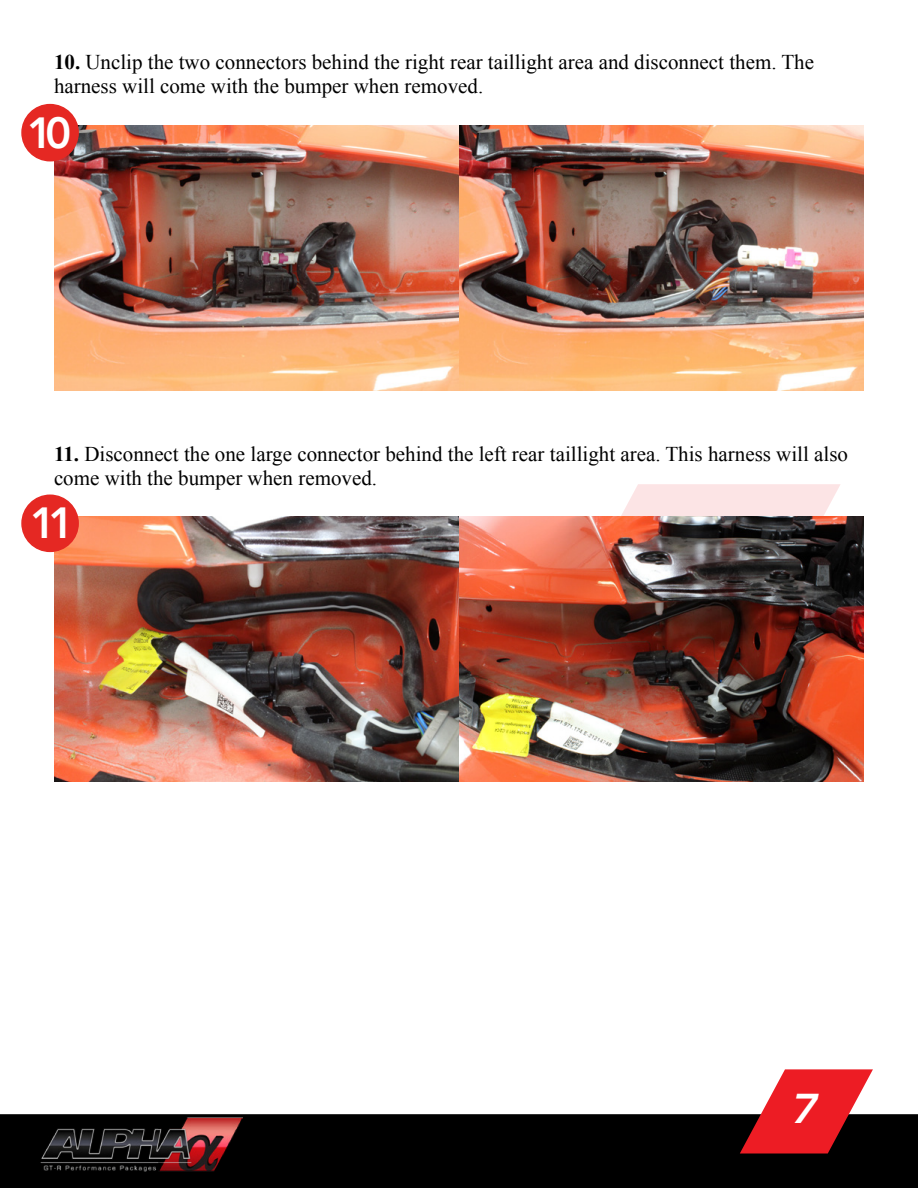
<style>
.page{position:relative;width:918px;height:1188px;background:#fff}
.page>*{position:absolute;margin:0;border:0;box-sizing:border-box;transform-origin:0 0}
.t1{font:800 43.5px "Avenir";color:#fff}
.t2{font:italic 600 39px "Eurostile LT Std";color:#fff}
.t3{font:21px/24px "Times New Roman";color:#000}
.s1{font-weight:700}
</style>
<div class="page">
<div style="left:1px;top:1115px;width:916px;height:72px;background:#000"></div>
<div style="left:0;top:1114px;width:918px;height:74px;border:2px solid #000"></div>
<img style="left:41px;top:1118px;width:202px;height:53px">
<svg style="left:740px;top:1069px;width:133px;height:85px"></svg>
<svg style="left:621px;top:484px;width:219px;height:32px;background:#fce6e7"></svg>
<img style="left:55px;top:126px;width:808px;height:265px">
<div style="left:22px;top:105px;width:56px;height:56px;background:#e52823;border-radius:50%"></div>
<div style="left:21px;top:104px;width:58px;height:57px;border:2px solid #e52823;border-radius:50%"></div>
<img style="left:55px;top:516px;width:808px;height:265px">
<div style="left:22px;top:495px;width:56px;height:56px;background:#e52823;border-radius:50%"></div>
<div style="left:21px;top:495px;width:58px;height:57px;border:2px solid #e52823;border-radius:50%"></div>
<p class="t3" style="left:54px;top:49px;width:762px"><span class="s1">10.</span> Unclip the two connectors behind the right rear taillight area and disconnect them. The harness will come with the bumper when removed.</p>
<h1 class="t1" style="left:27px;top:99px;width:46px">10</h1>
<p class="t3" style="left:54px;top:442px;width:796px"><span class="s1">11.</span> Disconnect the one large connector behind the left rear taillight area. This harness will also come with the bumper when removed.</p>
<h1 class="t1" style="left:30px;top:489px;width:46px">11</h1>
<h2 class="t2" style="left:788px;top:1084px;width:29px">7</h2>
</div>
